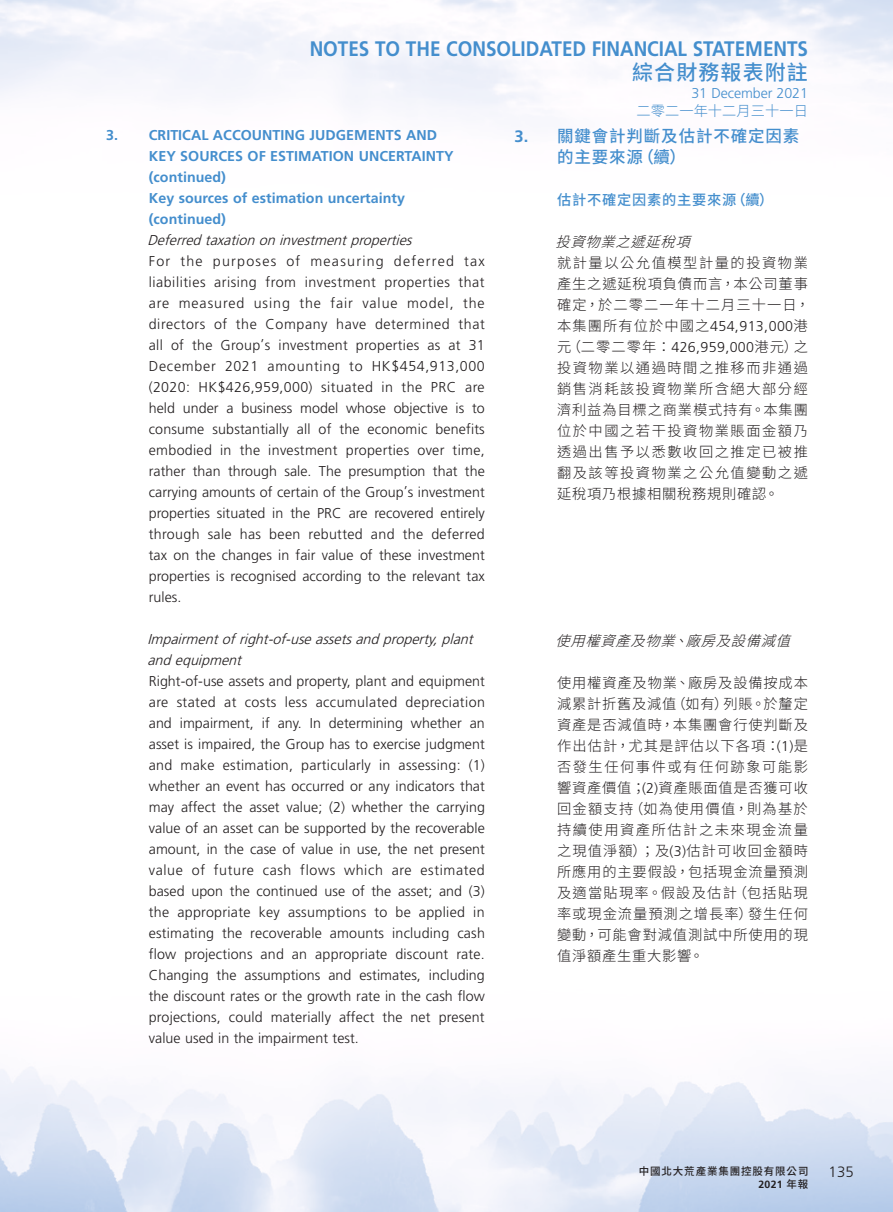
<style>
.page{position:relative;width:893px;height:1212px;background:#fff}
.page>*{position:absolute;margin:0;border:0;box-sizing:border-box;transform-origin:0 0}
.t1{font:700 21px "Frutiger LT Std";color:#448ecd;scale:.9 1}
.t2{font:500 21px "Source Han Sans TC";letter-spacing:.055em;color:#448ecd}
.C_Heading_1{font:500 16.5px/21px "Source Han Sans TC";letter-spacing:.055em;color:#448ecd}
.t3{font:300 15px "Frutiger LT Std";color:#231f20}
.Body_Text{font:300 14.25px/21px "Frutiger LT Std";letter-spacing:.005em;color:#231f20;text-align:justify}
.C_Body_Text{font:300 14.25px/21px "Source Han Sans TC";letter-spacing:.08em;color:#231f20;text-align:justify}
.C_Body_Text-2{font:300 14.25px/21px "Source Han Sans TC";letter-spacing:.105em;color:#231f20}
.Heading_3{font:italic 300 14.25px/21px "Frutiger LT Std";color:#231f20}
.Heading_1{font:700 14.25px/21px "Frutiger LT Std";letter-spacing:.005em;color:#448ecd}
.Heading_2{font:700 14.25px/21px "Frutiger LT Std";letter-spacing:.005em;color:#448ecd}
.Heading_3-2{font:italic 300 14.25px "Source Han Sans TC";color:#231f20}
.C_Heading_2{font:500 14.25px "Source Han Sans TC";letter-spacing:.055em;color:#448ecd}
.t4{font:300 14.25px "Frutiger LT Std";letter-spacing:-.005em;color:#448ecd}
.t5{font:300 14.25px "Source Han Sans TC";letter-spacing:.005em;color:#448ecd}
.C_Heading_3{font:italic 300 14.25px "Source Han Sans TC";color:#231f20}
.t6{font:500 10.5px "Source Han Sans TC";letter-spacing:.085em;color:#231f20}
.t7{font:700 10.5px "Frutiger LT Std";color:#231f20}
.s1{font-family:"Frutiger LT Std";font-weight:700}
.s2{font-family:"Frutiger LT Std"}
.s3{font-family:"Source Han Sans TC";font-weight:500}
</style>
<div class="page">
<img style="left:0;top:1067px;width:893px;height:145px">
<h1 class="t1" style="left:310px;top:36px;width:555px">NOTES TO THE CONSOLIDATED FINANCIAL STATEMENTS</h1>
<h1 class="t2" style="left:632px;top:60px;width:177px">綜合財務報表附註</h1>
<p class="t4" style="left:691px;top:85px;width:118px">31 December 2021</p>
<p class="t5" style="left:636px;top:103px;width:173px">二零二一年十二月三十一日</p>
<p class="C_Heading_1" style="left:557px;top:126px;width:244px;text-indent:-43px"><span class="s1">3.</span> 關鍵會計判斷及估計不確定因素的主要來源（續）</p>
<p class="C_Heading_2" style="left:557px;top:192px;width:218px">估計不確定因素的主要來源（續）</p>
<p class="C_Heading_3" style="left:556px;top:234px;width:147px">投資物業之遞延稅項</p>
<p class="C_Body_Text-2" style="left:557px;top:253px;width:254px">就計量以公允值模型計量的投資物業產生之遞延稅項負債而言，本公司董事確定，於二零二一年十二月三十一日，本集團所有位於中國之<span class="s2">454,913,000</span>港元（二零二零年：<span class="s2">426,959,000</span>港元）之投資物業以通過時間之推移而非通過銷售消耗該投資物業所含絕大部分經濟利益為目標之商業模式持有。本集團位於中國之若干投資物業賬面金額乃透過出售予以悉數收回之推定已被推翻及該等投資物業之公允值變動之遞延稅項乃根據相關稅務規則確認。</p>
<p class="Heading_1" style="left:149px;top:125px;width:306px;text-indent:-43px">3. CRITICAL ACCOUNTING JUDGEMENTS AND<br>KEY SOURCES OF ESTIMATION UNCERTAINTY (continued)</p>
<p class="Heading_2" style="left:149px;top:188px;width:258px">Key sources of estimation uncertainty (continued)</p>
<p class="Heading_3" style="left:147px;top:230px;width:270px">Deferredtaxationoninvestmentproperties</p>
<p class="Body_Text" style="left:149px;top:251px;width:338px">For the purposes of measuring deferred tax liabilities arising from investment properties that are measured using the fair value model, the directors of the Company have determined that all of the Group’s investment properties as at 31<br>December 2021 amounting to HK$454,913,000 (2020: HK$426,959,000) situated in the PRC are held under a business model whose objective is to consume substantially all of the economic benefits embodied in the investment properties over time, rather than through sale. The presumption that the carrying amounts of certain of the Group’s investment properties situated in the PRC are recovered entirely through sale has been rebutted and the deferred tax on the changes in fair value of these investment properties is recognised according to the relevant tax rules.</p>
<p class="Heading_3" style="left:147px;top:629px;width:331px">Impairmentofright-of-useassetsandproperty,plant andequipment</p>
<p class="Body_Text" style="left:149px;top:671px;width:338px">Right-of-use assets and property, plant and equipment are stated at costs less accumulated depreciation and impairment, if any. In determining whether an asset is impaired, the Group has to exercise judgment and make estimation, particularly in assessing: (1) whether an event has occurred or any indicators that may affect the asset value; (2) whether the carrying value of an asset can be supported by the recoverable amount, in the case of value in use, the net present value of future cash flows which are estimated based upon the continued use of the asset; and (3) the appropriate key assumptions to be applied in estimating the recoverable amounts including cash flow projections and an appropriate discount rate.<br>Changing the assumptions and estimates, including the discount rates or the growth rate in the cash flow projections, could materially affect the net present value used in the impairment test.</p>
<p class="Heading_3-2" style="left:556px;top:633px;width:247px">使用權資產及物業、廠房及設備減值</p>
<p class="C_Body_Text" style="left:557px;top:673px;width:252px">使用權資產及物業、廠房及設備按成本減累計折舊及減值（如有）列賬。於釐定資產是否減值時，本集團會行使判斷及作出估計，尤其是評估以下各項：<span class="s2">(1)</span>是否發生任何事件或有任何跡象可能影響資產價值；<span class="s2">(2)</span>資產賬面值是否獲可收回金額支持（如為使用價值，則為基於持續使用資產所估計之未來現金流量之現值淨額）；及<span class="s2">(3)</span>估計可收回金額時所應用的主要假設，包括現金流量預測及適當貼現率。假設及估計（包括貼現率或現金流量預測之增長率）發生任何變動，可能會對減值測試中所使用的現值淨額產生重大影響。</p>
<p class="t6" style="left:639px;top:1165px;width:171px">中國北大荒產業集團控股有限公司</p>
<p class="t3" style="left:829px;top:1164px;width:27px">135</p>
<p class="t7" style="left:758px;top:1178px;width:52px">2021 <span class="s3">年報</span></p>
</div>
